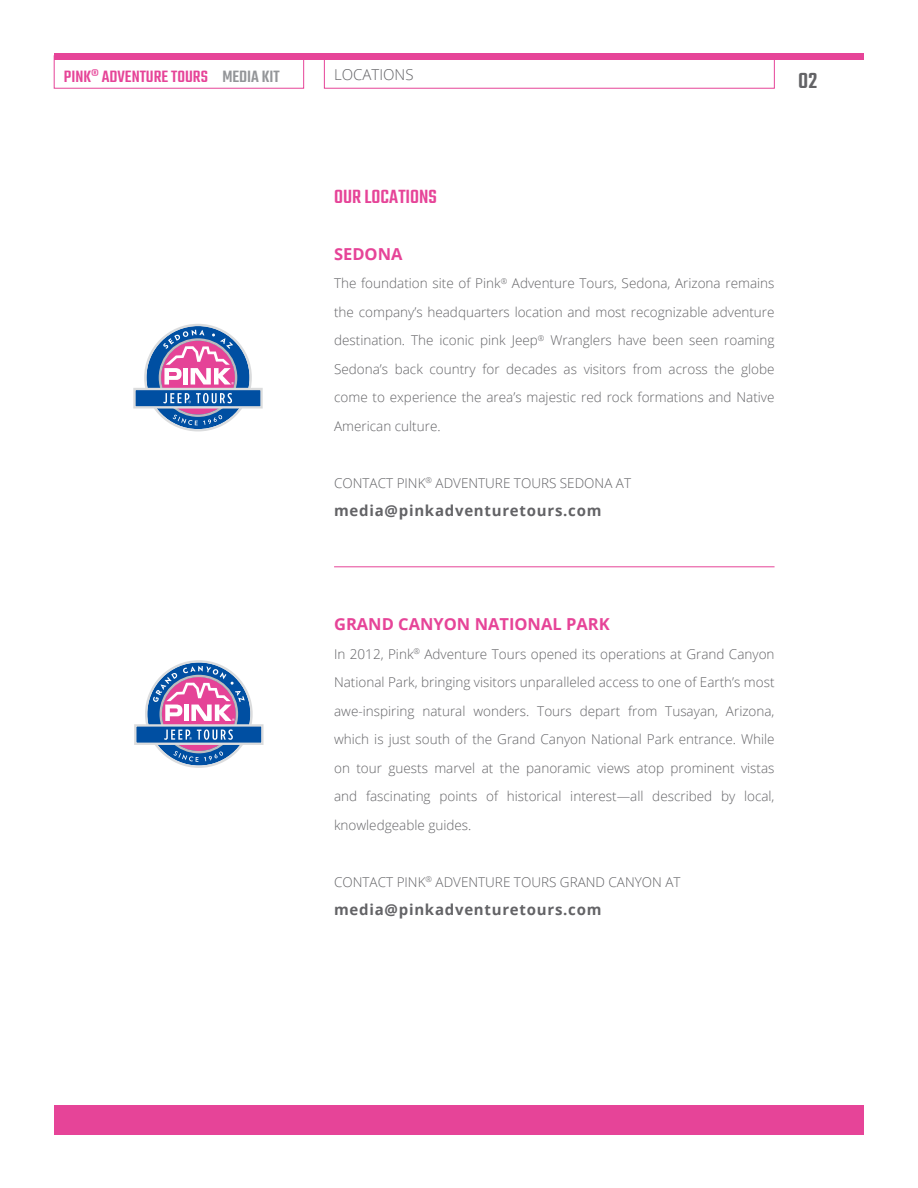
<style>
.page{position:relative;width:918px;height:1188px;background:#fff}
.page>*{position:absolute;margin:0;border:0;box-sizing:border-box;transform-origin:0 0}
.t1{font:500 24px "Teko";color:#636366}
.t2{font:500 21px "Teko";color:#e64498}
.t3{font:500 18px "Teko";color:#e64498}
.t4{font:700 16.5px "Open Sans";color:#e64498}
.t5{font:700 15px "Open Sans";letter-spacing:.05em;color:#636366}
.t6{font:300 15px "Open Sans";color:#636366}
.t7{font:300 13.5px/28.5px "Open Sans";color:#636366;text-align:justify}
.s1{color:#939598}
</style>
<div class="page">
<div style="left:54px;top:1105px;width:810px;height:29px;background:#e64498"></div>
<div style="left:54px;top:54px;width:810px;height:6px;background:#e64498"></div>
<div style="left:54px;top:56px;width:250px;height:32px;border:1px solid #e64498"></div>
<div style="left:324px;top:56px;width:451px;height:32px;border:1px solid #e64498"></div>
<hr style="left:334px;top:567px;width:441px;height:1px;background:#e64498">
<div style="left:135px;top:725px;width:127px;height:19px;background:#004fa2"></div>
<div style="left:134px;top:724px;width:130px;height:21px;border:2px solid #dbdcdd"></div>
<svg style="left:147px;top:662px;width:103px;height:104px"></svg>
<div style="left:134px;top:389px;width:128px;height:18px;background:#004fa2"></div>
<div style="left:133px;top:388px;width:130px;height:21px;border:2px solid #dbdcdd"></div>
<svg style="left:146px;top:326px;width:104px;height:103px"></svg>
<p class="t3" style="left:64px;top:66px;width:217px">PINK® ADVENTURE TOURS <span class="s1">MEDIA KIT</span></p>
<p class="t1" style="left:798px;top:67px;width:21px">02</p>
<p class="t6" style="left:334px;top:65px;width:81px">LOCATIONS</p>
<p class="t2" style="left:334px;top:184px;width:104px">OUR LOCATIONS</p>
<p class="t4" style="left:334px;top:242px;width:70px">SEDONA</p>
<p class="t7" style="left:334px;top:269px;width:442px">The foundation site of Pink<sup>®</sup> Adventure Tours, Sedona, Arizona remains</p>
<p class="t7" style="left:334px;top:297px;width:442px">the company’s headquarters location and most recognizable adventure</p>
<p class="t7" style="left:334px;top:326px;width:442px">destination. The iconic pink Jeep<sup>®</sup> Wranglers have been seen roaming</p>
<p class="t7" style="left:334px;top:354px;width:442px">Sedona’s back country for decades as visitors from across the globe</p>
<p class="t7" style="left:334px;top:383px;width:442px">come to experience the area’s majestic red rock formations and Native</p>
<p class="t7" style="left:334px;top:411px;width:108px">American culture.</p>
<p class="t7" style="left:334px;top:468px;width:299px">CONTACT PINK<sup>®</sup> ADVENTURE TOURS SEDONA AT</p>
<p class="t5" style="left:334px;top:500px;width:269px">media@pinkadventuretours.com</p>
<p class="t4" style="left:334px;top:612px;width:277px">GRAND CANYON NATIONAL PARK</p>
<p class="t7" style="left:334px;top:639px;width:442px">In 2012, Pink<sup>®</sup> Adventure Tours opened its operations at Grand Canyon National Park, bringing visitors unparalleled access to one of Earth’s most awe-inspiring natural wonders. Tours depart from Tusayan, Arizona, which is just south of the Grand Canyon National Park entrance. While on tour guests marvel at the panoramic views atop prominent vistas and fascinating points of historical interest—all described by local, knowledgeable guides.</p>
<p class="t7" style="left:334px;top:867px;width:348px">CONTACT PINK<sup>®</sup> ADVENTURE TOURS GRAND CANYON AT</p>
<p class="t5" style="left:334px;top:899px;width:269px">media@pinkadventuretours.com</p>
</div>
